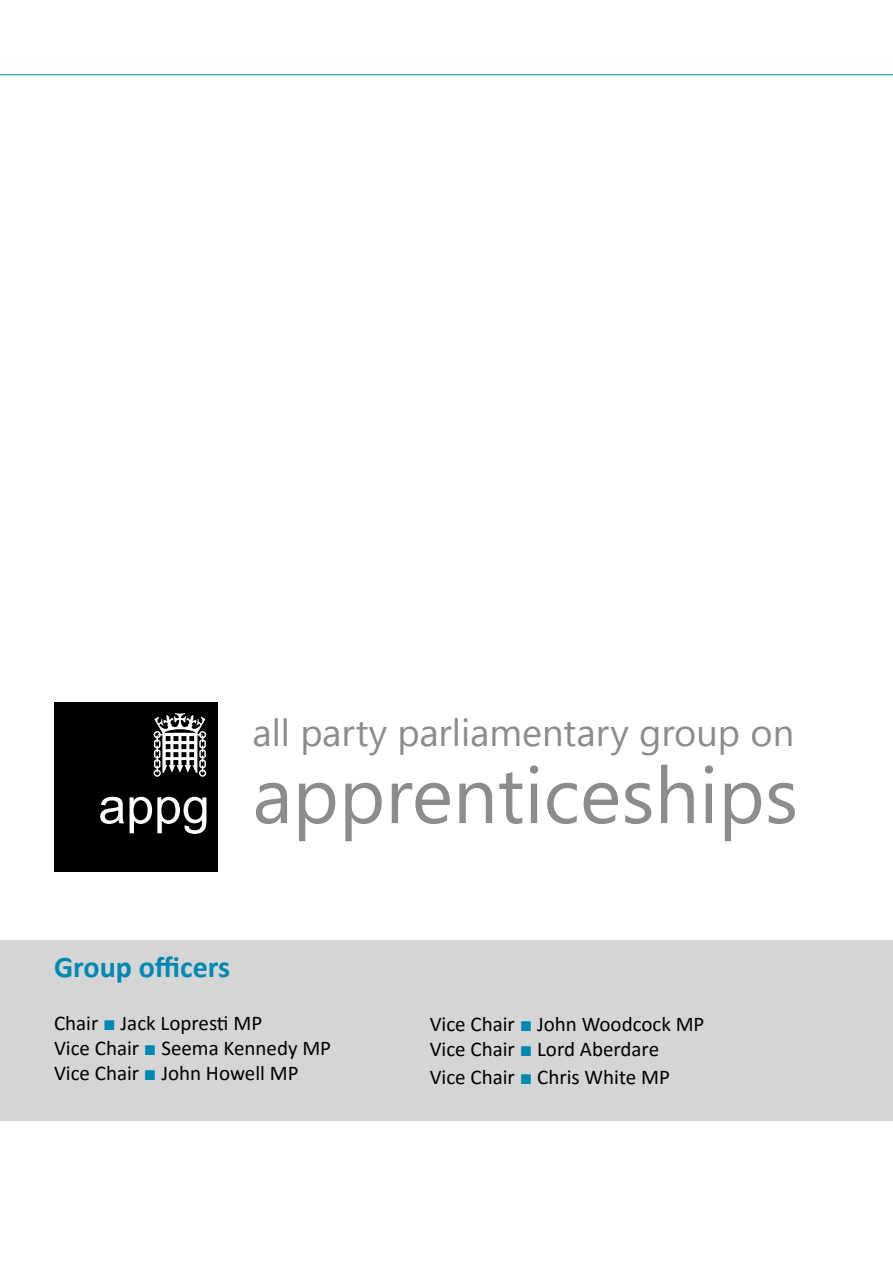
<style>
.page{position:relative;width:893px;height:1263px;background:#fff}
.page>*{position:absolute;margin:0;border:0;box-sizing:border-box;transform-origin:0 0}
.t1{font:78.9px "Gadugi";color:#8a8c8e}
.t2{font:37.95px "Gadugi";color:#8a8c8e}
.t3{font:700 30.15px "Calibri";color:#0087b1}
.t4{font:21px/25.2px "Calibri";color:#000}
.s1{font-family:"Arial";font-size:50.1px;color:#fff}
.s2{font-family:"Arial";color:#0087b1}
</style>
<div class="page">
<hr style="left:0;top:74px;width:893px;height:1px;background:#0087b1">
<div style="left:0;top:940px;width:893px;height:180px;background:#d4d5d7"></div>
<div style="left:54px;top:702px;width:164px;height:170px;background:#000"></div>
<svg style="left:154px;top:713px;width:52px;height:64px"></svg>
<h2 class="t2" style="left:252px;top:710px;width:543px">all party parliamentary group on</h2>
<h1 class="t1" style="left:98px;top:748px;width:701px"><span class="s1">appg</span> apprenticeships</h1>
<h3 class="t3" style="left:54px;top:946px;width:178px">Group officers</h3>
<p class="t4" style="left:54px;top:1010px;width:279px">Chair <span class="s2">■</span> Jack Lopresti MP<br>Vice Chair <span class="s2">■</span> Seema Kennedy MP<br>Vice Chair <span class="s2">■</span> John Howell MP</p>
<p class="t4" style="left:430px;top:1010px;width:276px">Vice Chair <span class="s2">■</span> John Woodcock MP<br>Vice Chair <span class="s2">■</span> Lord Aberdare</p>
<p class="t4" style="left:430px;top:1063px;width:242px">Vice Chair <span class="s2">■</span> Chris White MP</p>
</div>
